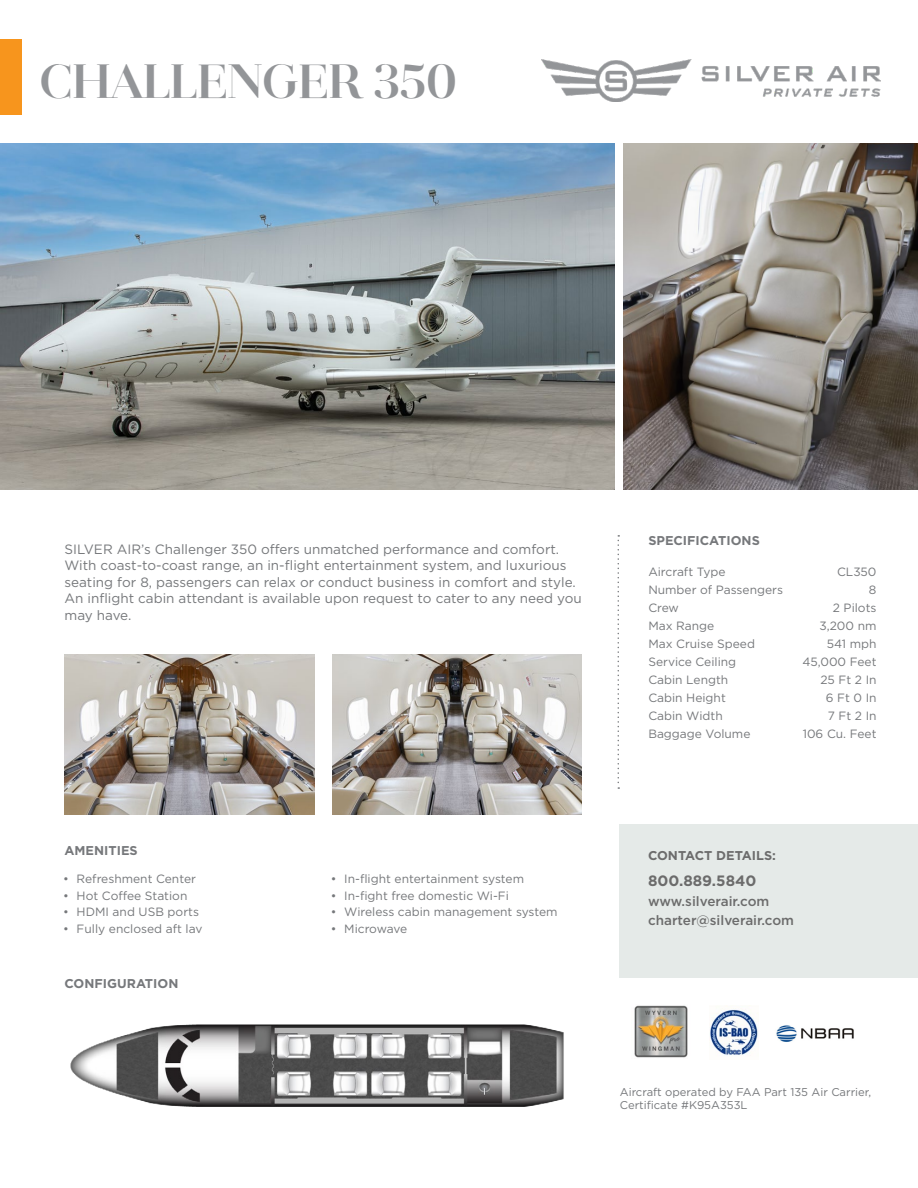
<style>
.page{position:relative;width:918px;height:1188px;background:#fff}
.page>*{position:absolute;margin:0;border:0;box-sizing:border-box;transform-origin:0 0}
.t1{font:700 48px "Jules Big";letter-spacing:-.04em;color:#939598}
.t2{font:700 15px "Gotham";color:#6c6c6c}
.t3{font:13.5px/16.5px "Gotham";color:#76787b}
.t4{font:500 13.5px "Gotham";color:#6c6c6c}
.t5{font:700 12.75px "Gotham";color:#76787b}
.t6{font:700 12.75px "Gotham";color:#6c6c6c}
.t7{font:12px/18px "Gotham";color:#76787b;text-align:right}
.t8{font:12px "Gotham";letter-spacing:-.02em;color:#76787b}
.t9{font:11.25px/13.5px "Gotham";color:#76787b}
</style>
<div class="page">
<svg style="left:618px;top:535px;width:1px;height:254px"></svg>
<div style="left:619px;top:824px;width:299px;height:153px;background:#e5eae8"></div>
<img style="left:0;top:143px;width:615px;height:347px">
<img style="left:623px;top:143px;width:295px;height:347px">
<img style="left:64px;top:654px;width:250px;height:160px">
<img style="left:332px;top:654px;width:250px;height:160px">
<img style="left:70px;top:1025px;width:494px;height:81px">
<img style="left:541px;top:59px;width:340px;height:43px">
<div style="left:0;top:39px;width:22px;height:76px;background:#f7951d"></div>
<img style="left:776px;top:1025px;width:78px;height:17px">
<img style="left:710px;top:1009px;width:49px;height:47px">
<img style="left:634px;top:1005px;width:54px;height:53px">
<p class="t1" style="left:39px;top:50px;width:421px">CHALLENGER 350</p>
<p class="t3" style="left:64px;top:540px;width:519px">SILVER AIR’s Challenger 350 offers unmatched performance and comfort.<br>With coast-to-coast range, an in-flight entertainment system, and luxurious seating for 8, passengers can relax or conduct business in comfort and style.<br>An inflight cabin attendant is available upon request to cater to any need you may have.</p>
<p class="t5" style="left:648px;top:532px;width:113px">SPECIFICATIONS</p>
<p class="t7" style="left:648px;top:563px;width:79px">Aircraft Type</p>
<p class="t7" style="left:648px;top:581px;width:136px">Number of Passengers</p>
<p class="t7" style="left:648px;top:599px;width:32px">Crew</p>
<p class="t7" style="left:648px;top:617px;width:67px">Max Range</p>
<p class="t7" style="left:648px;top:635px;width:108px">Max Cruise Speed</p>
<p class="t7" style="left:648px;top:653px;width:89px">Service Ceiling</p>
<p class="t7" style="left:648px;top:671px;width:81px">Cabin Length</p>
<p class="t7" style="left:648px;top:689px;width:79px">Cabin Height</p>
<p class="t7" style="left:648px;top:707px;width:76px">Cabin Width</p>
<p class="t7" style="left:648px;top:725px;width:104px">Baggage Volume</p>
<p class="t7" style="left:837px;top:563px;width:41px">CL350<br>8</p>
<p class="t7" style="left:833px;top:599px;width:45px">2 Pilots</p>
<p class="t7" style="left:820px;top:617px;width:59px">3,200 nm</p>
<p class="t7" style="left:827px;top:635px;width:51px">541 mph</p>
<p class="t7" style="left:802px;top:653px;width:76px">45,000 Feet</p>
<p class="t7" style="left:820px;top:671px;width:58px;text-align:center">25 Ft 2 In<br>6 Ft 0 In</p>
<p class="t7" style="left:803px;top:707px;width:75px">7 Ft 2 In<br>106 Cu. Feet</p>
<p class="t5" style="left:64px;top:842px;width:75px">AMENITIES</p>
<p class="t7" style="left:63px;top:870px;width:134px">• Refreshment Center</p>
<p class="t7" style="left:63px;top:886px;width:126px">• Hot Coffee Station</p>
<p class="t7" style="left:63px;top:903px;width:137px">• HDMI and USB ports</p>
<p class="t7" style="left:63px;top:919px;width:141px">• Fully enclosed aft lav</p>
<p class="t5" style="left:64px;top:975px;width:115px">CONFIGURATION</p>
<p class="t7" style="left:331px;top:870px;width:195px">• In-flight entertainment system</p>
<p class="t7" style="left:331px;top:886px;width:180px">• In-fight free domestic Wi-Fi</p>
<p class="t7" style="left:331px;top:903px;width:228px">• Wireless cabin management system</p>
<p class="t8" style="left:331px;top:921px;width:78px">• Microwave</p>
<p class="t6" style="left:648px;top:847px;width:129px">CONTACT DETAILS:</p>
<p class="t2" style="left:648px;top:871px;width:110px">800.889.5840</p>
<p class="t4" style="left:648px;top:892px;width:123px">www.silverair.com</p>
<p class="t4" style="left:648px;top:912px;width:148px">charter@silverair.com</p>
<p class="t9" style="left:620px;top:1085px;width:253px">Aircraft operated by FAA Part 135 Air Carrier,<br>Certificate #K95A353L</p>
</div>
